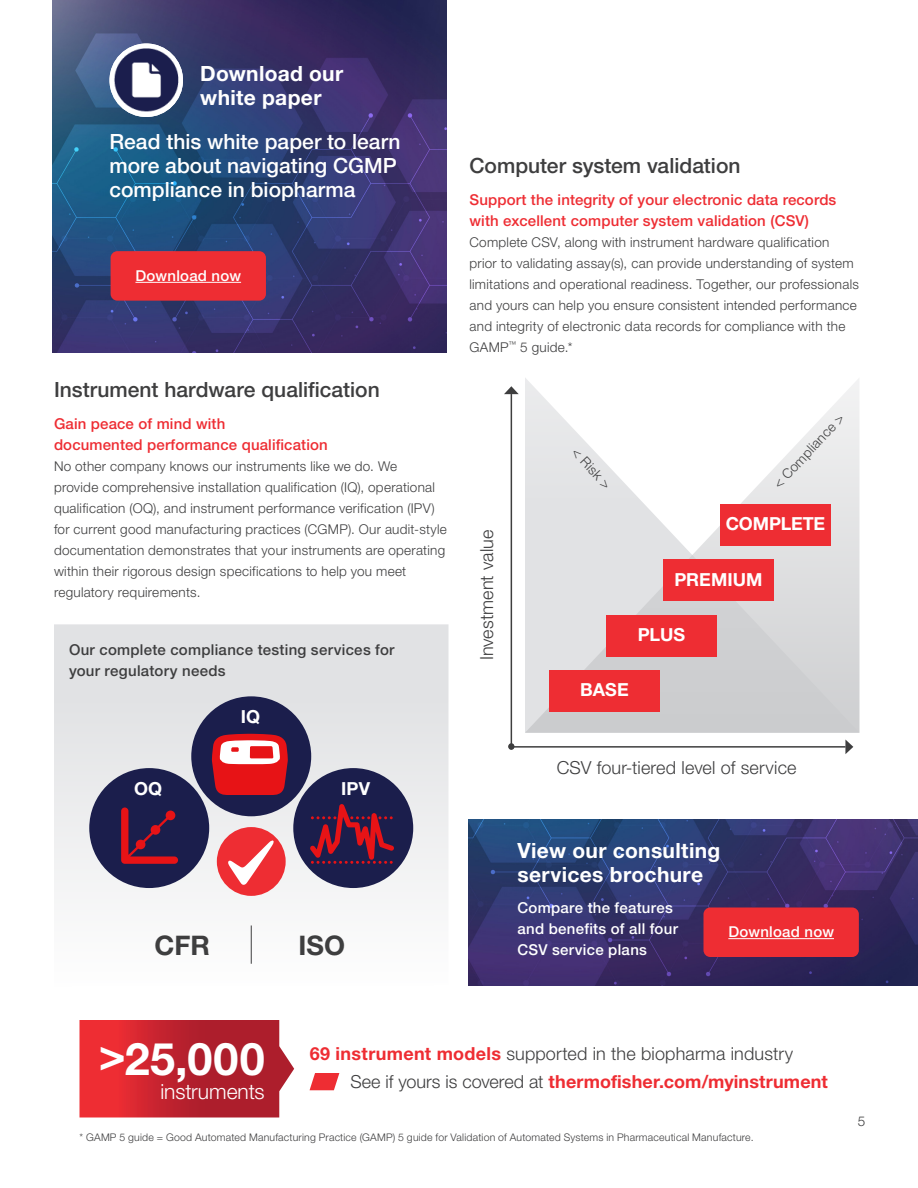
<style>
.page{position:relative;width:918px;height:1188px;background:#fff}
.page>*{position:absolute;margin:0;border:0;box-sizing:border-box;transform-origin:0 0}
.Secondary_Header{font:700 45px "Helvetica Neue LTW1 G";color:#fff}
.Secondary_Header-2{font:700 27px "Helvetica Neue LTW1 G";color:#3e3e3f}
.SH5{font:500 21px/24px "Helvetica Neue LTW1 G";color:#fff}
.Secondary_Header-3{font:500 21px "Helvetica Neue LTW1 G";color:#3e3e3f}
.Content_Subhead{font:700 21px/24px "Helvetica Neue LTW1 G";letter-spacing:.015em;color:#fff}
.Secondary_Header-4{font:300 21px "Helvetica Neue LTW1 G";letter-spacing:-.005em;color:#fff}
.Body__Copy__No_Baseline{font:300 18px "Helvetica Neue LTW1 G";letter-spacing:.01em;color:#3e3e3f}
.Body__Copy__No_Baseline-2{font:700 18px "Helvetica Neue LTW1 G";letter-spacing:.01em;color:#ee2d33}
.Secondary_Header-5{font:700 18px "Helvetica Neue LTW1 G";color:#fff}
.Content_Header{font:500 15px/21px "Helvetica Neue LTW1 G";letter-spacing:.01em;color:#ee2d33}
.Content_Subhead-2{font:500 15px/21px "Helvetica Neue LTW1 G";letter-spacing:.02em;color:#fff}
.Figure_Caption{font:500 15px/21px "Helvetica Neue LTW1 G";letter-spacing:.02em;color:#3e3e3f}
.Body__Copy__No_Baseline-3{font:300 13.5px/21px "Helvetica Neue LTW1 G";letter-spacing:.02em;color:#3e3e3f}
.Table_footnote{font:300 10.5px "Helvetica Neue LTW1 G";letter-spacing:.02em;color:#3e3e3f}
.s1{font-weight:700;color:#ee2d33}
.s2{font-weight:300;color:#3e3e3f}
</style>
<div class="page">
<img style="left:469px;top:820px;width:449px;height:165px">
<svg style="left:54px;top:624px;width:394px;height:340px;fill:#e8e8ea"></svg>
<img style="left:53px;top:0;width:394px;height:352px">
<img style="left:110px;top:44px;width:73px;height:73px;border-radius:37px">
<div style="left:111px;top:251px;width:155px;height:50px;background:#ee2d33;border-radius:7px"></div>
<hr style="left:135px;top:282px;width:106px;height:1px;background:#fff">
<hr style="left:251px;top:926px;width:1px;height:38px;background:#3e3e3f">
<svg style="left:310px;top:1073px;width:29px;height:17px"></svg>
<svg style="left:80px;top:1020px;width:214px;height:98px;background:#c72f3a"></svg>
<div style="left:293px;top:768px;width:120px;height:120px;background:#1b1e4c;border-radius:50%"></div>
<svg style="left:310px;top:804px;width:84px;height:60px"></svg>
<div style="left:191px;top:696px;width:120px;height:120px;background:#1b1e4c;border-radius:50%"></div>
<svg style="left:211px;top:734px;width:77px;height:61px;background:#da464d"></svg>
<div style="left:89px;top:768px;width:120px;height:120px;background:#1b1e4c;border-radius:50%"></div>
<svg style="left:121px;top:807px;width:57px;height:57px"></svg>
<div style="left:217px;top:827px;width:69px;height:69px;background:#ee2d33;border-radius:50%"></div>
<svg style="left:228px;top:840px;width:46px;height:45px"></svg>
<svg style="left:525px;top:378px;width:335px;height:355px"></svg>
<hr style="left:511px;top:394px;width:1px;height:352px;background:#3e3e3f">
<svg style="left:504px;top:386px;width:15px;height:8px"></svg>
<hr style="left:511px;top:746px;width:335px;height:2px;background:#3e3e3f">
<svg style="left:508px;top:743px;width:6px;height:7px"></svg>
<svg style="left:845px;top:739px;width:8px;height:15px"></svg>
<div style="left:606px;top:615px;width:111px;height:42px;background:#ee2d33"></div>
<div style="left:549px;top:670px;width:111px;height:42px;background:#ee2d33"></div>
<div style="left:663px;top:559px;width:111px;height:42px;background:#ee2d33"></div>
<div style="left:720px;top:504px;width:111px;height:42px;background:#ee2d33"></div>
<div style="left:704px;top:908px;width:155px;height:49px;background:#ee2d33;border-radius:7px"></div>
<hr style="left:728px;top:938px;width:106px;height:1px;background:#fff">
<p class="Content_Subhead" style="left:200px;top:61px;width:145px">Download our white paper</p>
<p class="SH5" style="left:110px;top:130px;width:292px">Read this white paper to learn more about navigating CGMP compliance in biopharma</p>
<p class="Content_Subhead-2" style="left:135px;top:265px;width:107px">Download now</p>
<p class="Secondary_Header-3" style="left:54px;top:377px;width:327px">Instrument hardware qualification</p>
<p class="Content_Header" style="left:54px;top:413px;width:275px">Gain peace of mind with<br>documented performance qualification</p>
<p class="Body__Copy__No_Baseline-3" style="left:54px;top:456px;width:394px">No other company knows our instruments like we do. We<br>provide comprehensive installation qualification (IQ), operational qualification (OQ), and instrument performance verification (IPV) for current good manufacturing practices (CGMP). Our audit-style documentation demonstrates that your instruments are operating within their rigorous design specifications to help you meet regulatory requirements.</p>
<p class="Figure_Caption" style="left:69px;top:640px;width:327px">Our complete compliance testing services for your regulatory needs</p>
<p class="Secondary_Header-5" style="left:134px;top:777px;width:30px">OQ</p>
<p class="Secondary_Header-5" style="left:241px;top:705px;width:21px">IQ</p>
<p class="Secondary_Header-5" style="left:341px;top:777px;width:30px">IPV</p>
<p class="Secondary_Header-2" style="left:155px;top:929px;width:57px">CFR</p>
<p class="Secondary_Header-2" style="left:298px;top:929px;width:48px">ISO</p>
<p class="Secondary_Header-3" style="left:470px;top:153px;width:273px">Computer system validation</p>
<p class="Content_Header" style="left:470px;top:189px;width:368px">Support the integrity of your electronic data records with excellent computer system validation (CSV)</p>
<p class="Body__Copy__No_Baseline-3" style="left:470px;top:231px;width:391px">Complete CSV, along with instrument hardware qualification prior to validating assay(s), can provide understanding of system limitations and operational readiness. Together, our professionals and yours can help you ensure consistent intended performance and integrity of electronic data records for compliance with the GAMP<sup>™</sup> 5 guide.*</p>
<p class="Body__Copy__No_Baseline" style="left:476px;top:660px;width:133px;rotate:-90deg">Investment value</p>
<p class="Body__Copy__No_Baseline-3" style="left:582px;top:443px;width:51px;rotate:47deg">&lt; Risk &gt;</p>
<p class="Body__Copy__No_Baseline-3" style="left:768px;top:479px;width:98px;rotate:-47deg">&lt; Compliance &gt;</p>
<p class="Secondary_Header-5" style="left:726px;top:513px;width:101px">COMPLETE</p>
<p class="Secondary_Header-5" style="left:674px;top:568px;width:90px">PREMIUM</p>
<p class="Secondary_Header-5" style="left:638px;top:623px;width:49px">PLUS</p>
<p class="Secondary_Header-5" style="left:580px;top:679px;width:50px">BASE</p>
<p class="Body__Copy__No_Baseline" style="left:557px;top:757px;width:241px">CSV four-tiered level of service</p>
<p class="Content_Subhead" style="left:518px;top:838px;width:204px">View our consulting services brochure</p>
<p class="Content_Subhead-2" style="left:518px;top:898px;width:162px">Compare the features and benefits of all four<br>CSV service plans</p>
<p class="Content_Subhead-2" style="left:728px;top:921px;width:107px">Download now</p>
<p class="Secondary_Header" style="left:99px;top:1031px;width:168px">&gt;25,000</p>
<p class="Secondary_Header-4" style="left:160px;top:1078px;width:106px">instruments</p>
<p class="Body__Copy__No_Baseline" style="left:310px;top:1042px;width:485px"><span class="s1">69 instrument models</span> supported in the biopharma industry</p>
<p class="Body__Copy__No_Baseline-2" style="left:350px;top:1071px;width:479px"><span class="s2">See if yours is covered at</span> thermofisher.com/myinstrument</p>
<p class="Table_footnote" style="left:80px;top:1131px;width:676px">* GAMP 5 guide = Good Automated Manufacturing Practice (GAMP) 5 guide for Validation of Automated Systems in Pharmaceutical Manufacture.</p>
<p class="Body__Copy__No_Baseline-3" style="left:858px;top:1110px;width:9px">5</p>
</div>
